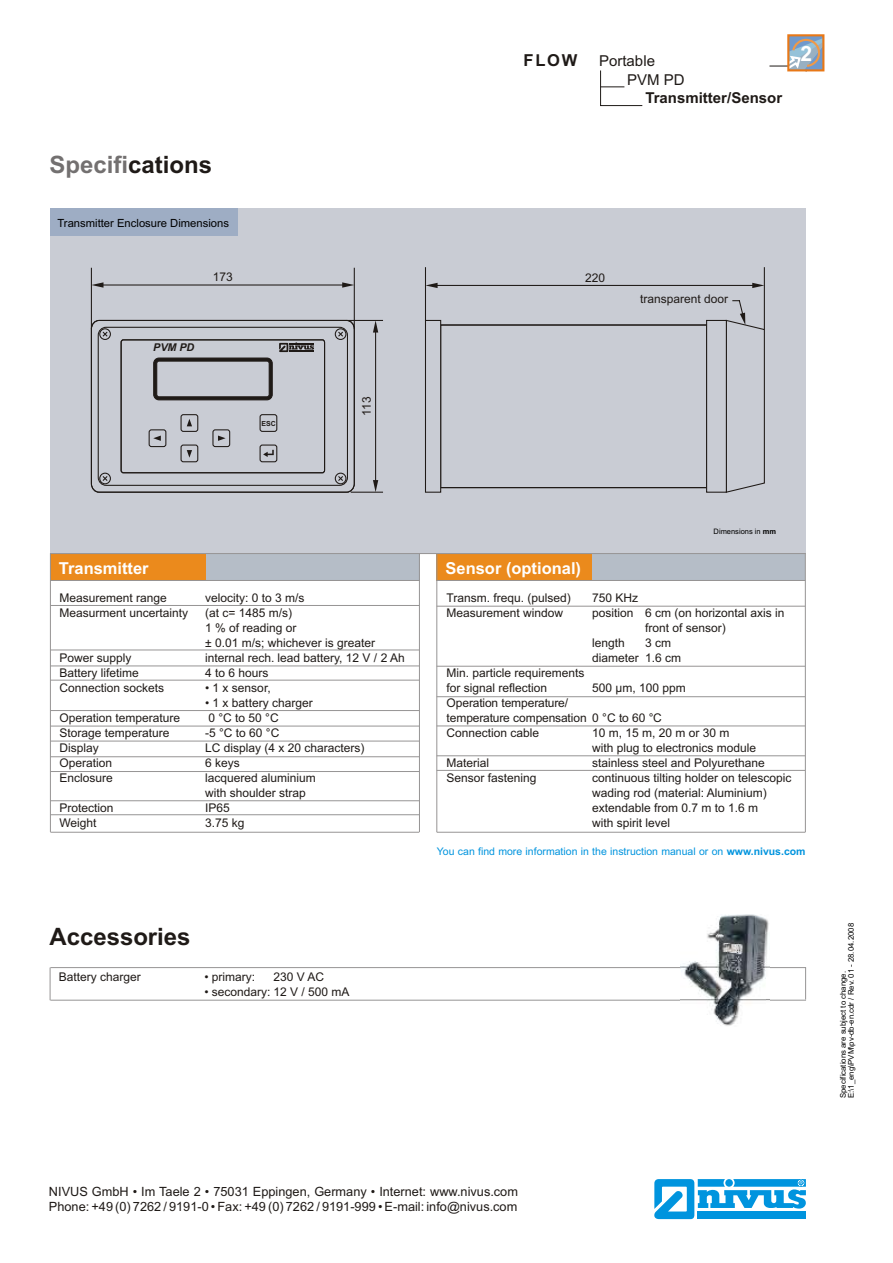
<style>
.page{position:relative;width:893px;height:1263px;background:#fff}
.page>*{position:absolute;margin:0;border:0;box-sizing:border-box;transform-origin:0 0}
.t1{font:700 24px "Arial";color:#737070}
.t2{font:700 24px "Arial";color:#1f1a17}
.t3{font:700 21px "Arial";color:#fff}
.t4{font:700 16.5px "Arial";color:#fff}
.t5{font:700 16.5px "Arial";color:#1f1a17}
.t6{font:700 15px "Arial";color:#1f1a17}
.t7{font:15px/18.5px "Arial";color:#1f1a17}
.t8{font:12.75px/15px "Arial";color:#1f1a17}
.t9{font:12px/15px "Arial";color:#1f1a17}
.t10{font:11.25px "Arial";color:#000}
.t11{font:italic 700 10.65px "Arial";color:#1f1a17}
.t12{font:10.5px "Arial";color:#0094de}
.t13{font:7.8px/7.9px "Arial";color:#000}
.t14{font:7.5px "Arial";color:#000}
.t15{font:700 6.9px "Arial";color:#1f1a17}
.s1{color:#1f1a17}
.s2{font-weight:700}
</style>
<div class="page">
<div style="left:564px;top:553px;width:241px;height:27px;background:#b5bdc7"></div>
<div style="left:437px;top:553px;width:155px;height:27px;background:#eb8a1c"></div>
<div style="left:50px;top:208px;width:756px;height:346px;background:#c9ccd4"></div>
<div style="left:179px;top:553px;width:241px;height:27px;background:#b5bdc7"></div>
<div style="left:50px;top:553px;width:156px;height:27px;background:#eb8a1c"></div>
<hr style="left:50px;top:649px;width:369px;height:1px;background:#969494">
<hr style="left:50px;top:756px;width:369px;height:1px;background:#969494">
<hr style="left:50px;top:771px;width:369px;height:1px;background:#969494">
<hr style="left:50px;top:741px;width:369px;height:1px;background:#969494">
<hr style="left:50px;top:800px;width:369px;height:1px;background:#969494">
<hr style="left:50px;top:814px;width:369px;height:1px;background:#969494">
<hr style="left:419px;top:553px;width:1px;height:279px;background:#969494">
<hr style="left:50px;top:553px;width:1px;height:279px;background:#969494">
<hr style="left:50px;top:580px;width:370px;height:1px;background:#969494">
<div style="left:50px;top:208px;width:188px;height:28px;background:#9eadc4"></div>
<hr style="left:437px;top:696px;width:368px;height:1px;background:#969494">
<hr style="left:437px;top:770px;width:368px;height:1px;background:#969494">
<hr style="left:805px;top:553px;width:1px;height:279px;background:#969494">
<svg style="left:436px;top:554px;width:2px;height:279px"></svg>
<hr style="left:436px;top:580px;width:369px;height:1px;background:#969494">
<hr style="left:50px;top:553px;width:756px;height:1px;background:#969494">
<hr style="left:50px;top:832px;width:369px;height:1px;background:#969494">
<hr style="left:437px;top:832px;width:368px;height:1px;background:#969494">
<hr style="left:50px;top:605px;width:369px;height:1px;background:#969494">
<hr style="left:50px;top:665px;width:369px;height:1px;background:#969494">
<hr style="left:50px;top:680px;width:369px;height:1px;background:#969494">
<hr style="left:50px;top:710px;width:369px;height:1px;background:#969494">
<hr style="left:50px;top:726px;width:369px;height:1px;background:#969494">
<hr style="left:437px;top:666px;width:368px;height:1px;background:#969494">
<hr style="left:437px;top:755px;width:368px;height:1px;background:#969494">
<hr style="left:437px;top:606px;width:368px;height:1px;background:#969494">
<svg style="left:49px;top:967px;width:2px;height:34px"></svg>
<svg style="left:805px;top:968px;width:1px;height:32px"></svg>
<hr style="left:50px;top:1000px;width:756px;height:1px;background:#969494">
<hr style="left:50px;top:967px;width:756px;height:1px;background:#969494">
<hr style="left:437px;top:725px;width:368px;height:1px;background:#969494">
<img style="left:723px;top:915px;width:46px;height:111px">
<img style="left:680px;top:916px;width:86px;height:108px">
<div style="left:440px;top:324px;width:267px;height:164px;border:1px solid #1f1a17"></div>
<svg style="left:92px;top:282px;width:262px;height:6px"></svg>
<hr style="left:354px;top:268px;width:1px;height:61px;background:#1f1a17">
<hr style="left:91px;top:268px;width:1px;height:61px;background:#1f1a17">
<svg style="left:373px;top:321px;width:5px;height:171px"></svg>
<hr style="left:351px;top:492px;width:32px;height:1px;background:#1f1a17">
<hr style="left:347px;top:320px;width:36px;height:1px;background:#1f1a17">
<svg style="left:90px;top:319px;width:265px;height:174px"></svg>
<div style="left:335px;top:473px;width:11px;height:11px;border:1px solid #1f1a17;border-radius:50%"></div>
<div style="left:99px;top:473px;width:12px;height:11px;border:1px solid #1f1a17;border-radius:50%"></div>
<div style="left:99px;top:328px;width:12px;height:12px;border:1px solid #1f1a17;border-radius:50%"></div>
<div style="left:335px;top:328px;width:11px;height:12px;border:1px solid #1f1a17;border-radius:50%"></div>
<svg style="left:337px;top:330px;width:7px;height:8px"></svg>
<svg style="left:337px;top:475px;width:7px;height:7px"></svg>
<svg style="left:101px;top:475px;width:8px;height:7px"></svg>
<svg style="left:101px;top:330px;width:8px;height:8px"></svg>
<svg style="left:424px;top:319px;width:18px;height:174px"></svg>
<svg style="left:153px;top:357px;width:120px;height:44px"></svg>
<svg style="left:705px;top:300px;width:60px;height:193px"></svg>
<svg style="left:426px;top:283px;width:338px;height:5px"></svg>
<hr style="left:764px;top:267px;width:1px;height:63px;background:#1f1a17">
<hr style="left:425px;top:267px;width:1px;height:53px;background:#1f1a17">
<hr style="left:769px;top:66px;width:37px;height:1px;background:#1f1a17">
<svg style="left:654px;top:1179px;width:152px;height:40px"></svg>
<div style="left:788px;top:35px;width:35px;height:35px;background:#7099cc"></div>
<svg style="left:790px;top:38px;width:31px;height:30px"></svg>
<div style="left:787px;top:34px;width:37px;height:37px;border:2px solid #e87817"></div>
<svg style="left:600px;top:70px;width:43px;height:36px"></svg>
<h1 class="t1" style="left:50px;top:156px;width:164px">Specifi<span class="s1">cations</span></h1>
<p class="t10" style="left:58px;top:218px;width:173px">Transmitter Enclosure Dimensions</p>
<p class="t9" style="left:213px;top:271px;width:22px">173</p>
<p class="t11" style="left:153px;top:343px;width:43px">PVM PD</p>
<p class="t15" style="left:261px;top:420px;width:16px">ESC</p>
<p class="t9" style="left:360px;top:416px;width:21px;rotate:-90deg">113</p>
<h3 class="t5" style="left:523px;top:54px;width:56px">FLOW</h3>
<p class="t7" style="left:627px;top:53px;width:59px;text-indent:-28px">Portable<br>PVM PD</p>
<p class="t6" style="left:645px;top:92px;width:138px">Transmitter/Sensor</p>
<h2 class="t3" style="left:800px;top:45px;width:13px">2</h2>
<p class="t9" style="left:585px;top:271px;width:22px">220</p>
<p class="t9" style="left:640px;top:292px;width:90px">transparent door</p>
<h3 class="t4" style="left:59px;top:562px;width:91px">Transmitter</h3>
<p class="t9" style="left:60px;top:591px;width:109px">Measurement range</p>
<p class="t9" style="left:205px;top:591px;width:101px">velocity: 0 to 3 m/s</p>
<p class="t9" style="left:60px;top:606px;width:130px">Measurment uncertainty</p>
<p class="t9" style="left:205px;top:606px;width:171px">(at c= 1485 m/s)<br>1 % of reading or<br>± 0.01 m/s; whichever is greater</p>
<p class="t9" style="left:60px;top:651px;width:74px">Power supply</p>
<p class="t9" style="left:205px;top:651px;width:201px">internal rech. lead battery, 12 V / 2 Ah</p>
<p class="t9" style="left:60px;top:666px;width:81px">Battery lifetime</p>
<p class="t9" style="left:205px;top:666px;width:65px">4 to 6 hours</p>
<p class="t9" style="left:60px;top:681px;width:106px">Connection sockets</p>
<p class="t9" style="left:205px;top:681px;width:67px">• 1 x sensor,</p>
<p class="t9" style="left:205px;top:696px;width:109px">• 1 x battery charger</p>
<p class="t9" style="left:60px;top:711px;width:122px">Operation temperature</p>
<p class="t9" style="left:208px;top:711px;width:72px">0 °C to 50 °C</p>
<p class="t9" style="left:60px;top:726px;width:112px">Storage temperature</p>
<p class="t9" style="left:205px;top:726px;width:76px">-5 °C to 60 °C</p>
<p class="t9" style="left:60px;top:741px;width:41px">Display</p>
<p class="t9" style="left:205px;top:741px;width:161px">LC display (4 x 20 characters)</p>
<p class="t9" style="left:60px;top:756px;width:54px">Operation</p>
<p class="t9" style="left:205px;top:756px;width:36px">6 keys</p>
<p class="t9" style="left:60px;top:771px;width:55px">Enclosure</p>
<p class="t9" style="left:205px;top:771px;width:112px">lacquered aluminium with shoulder strap</p>
<p class="t9" style="left:60px;top:801px;width:56px">Protection</p>
<p class="t9" style="left:205px;top:801px;width:26px">IP65</p>
<p class="t9" style="left:60px;top:816px;width:39px">Weight</p>
<p class="t9" style="left:205px;top:816px;width:41px">3.75 kg</p>
<h1 class="t2" style="left:49px;top:927px;width:143px">Accessories</h1>
<p class="t9" style="left:59px;top:970px;width:84px">Battery charger</p>
<p class="t9" style="left:204px;top:970px;width:52px">• primary:</p>
<p class="t9" style="left:273px;top:970px;width:52px">230 V AC</p>
<p class="t9" style="left:204px;top:985px;width:147px">• secondary: 12 V / 500 mA</p>
<h3 class="t4" style="left:446px;top:562px;width:137px">Sensor (optional)</h3>
<p class="t14" style="left:714px;top:528px;width:64px">Dimensions in <span class="s2">mm</span></p>
<p class="t9" style="left:447px;top:591px;width:126px">Transm. frequ. (pulsed)</p>
<p class="t9" style="left:592px;top:591px;width:48px">750 KHz</p>
<p class="t9" style="left:447px;top:606px;width:118px">Measurement window</p>
<p class="t9" style="left:592px;top:606px;width:194px">position 6 cm (on horizontal axis in</p>
<p class="t9" style="left:645px;top:621px;width:82px">front of sensor)</p>
<p class="t9" style="left:592px;top:636px;width:34px">length</p>
<p class="t9" style="left:592px;top:636px;width:91px;text-indent:53px">3 cm diameter 1.6 cm</p>
<p class="t9" style="left:447px;top:666px;width:140px">Min. particle requirements for signal reflection</p>
<p class="t9" style="left:592px;top:681px;width:95px">500 µm, 100 ppm</p>
<p class="t9" style="left:447px;top:696px;width:217px">Operation temperature/<br>temperature compensation 0 °C to 60 °C<br>Connection cable</p>
<p class="t9" style="left:592px;top:726px;width:166px">10 m, 15 m, 20 m or 30 m<br>with plug to electronics module</p>
<p class="t9" style="left:447px;top:756px;width:44px">Material</p>
<p class="t9" style="left:592px;top:756px;width:174px">stainless steel and Polyurethane</p>
<p class="t9" style="left:447px;top:771px;width:92px">Sensor fastening</p>
<p class="t9" style="left:592px;top:771px;width:201px">continuous tilting holder on telescopic wading rod (material: Aluminium) extendable from 0.7 m to 1.6 m<br>with spirit level</p>
<p class="t12" style="left:437px;top:847px;width:370px">You can find more information in the instruction manual or on <span class="s2">www.nivus.com</span></p>
<p class="t13" style="left:840px;top:1098px;width:177px;rotate:-90deg">Specifications are subject to change.<br>E:\1_eng\PVM\pv-db-en.cdr / Rev. 01 - 28.04.2008</p>
<p class="t8" style="left:49px;top:1185px;width:471px">NIVUS GmbH • Im Taele 2 • 75031 Eppingen, Germany • Internet: www.nivus.com<br>Phone: +49 (0) 7262 / 9191-0 • Fax: +49 (0) 7262 / 9191-999 • E-mail: info@nivus.com</p>
</div>
